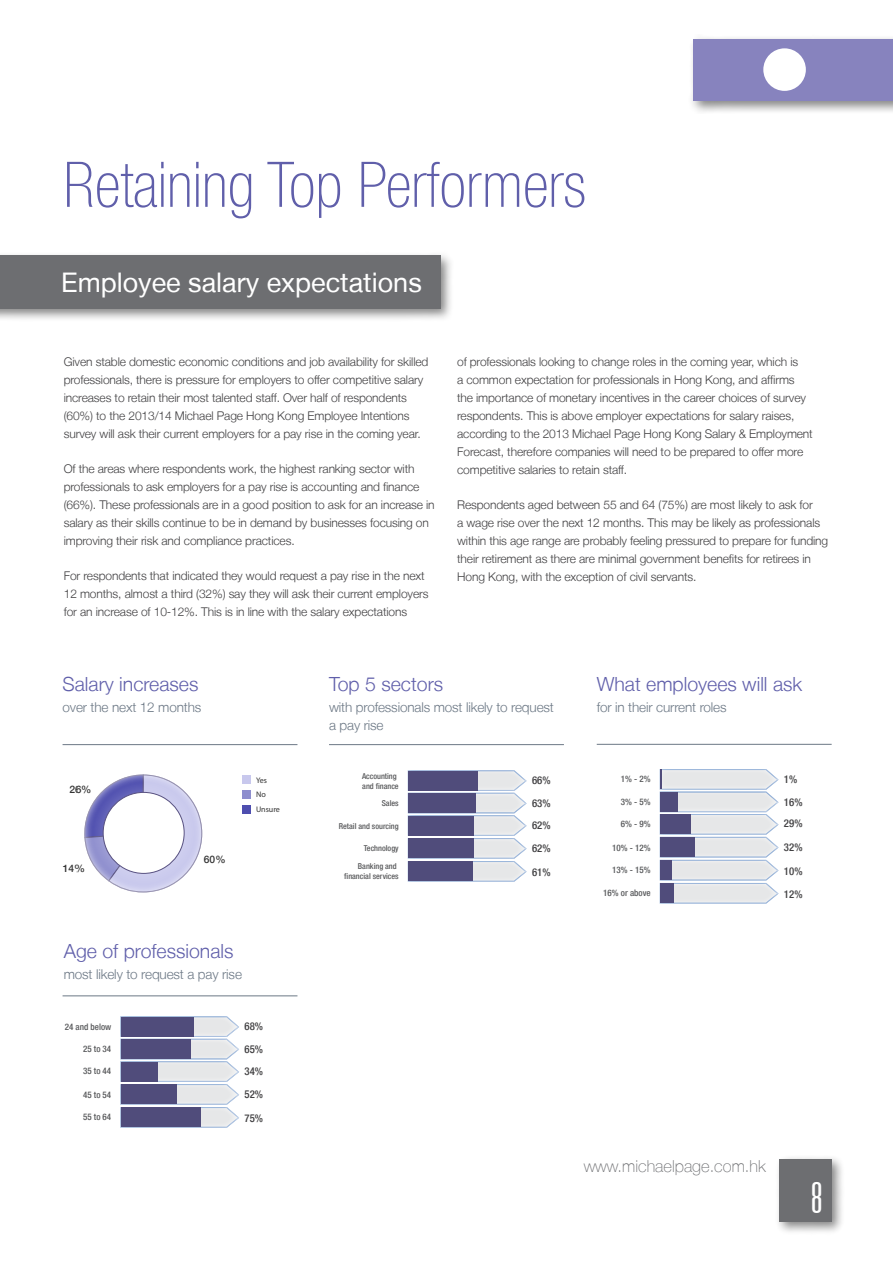
<style>
.page{position:relative;width:893px;height:1263px;background:#fff}
.page>*{position:absolute;margin:0;border:0;box-sizing:border-box;transform-origin:0 0}
.t1{font:100 condensed 63px "Helvetica Neue LT";color:#605faa}
.t2{font:300 ultra-condensed 43.2px "Univers LT";color:#fff}
.t3{font:27px "Helvetica Neue LT";color:#fff}
.t4{font:300 19.5px "Helvetica Neue LT";color:#605faa}
.t5{font:100 16.5px "Helvetica Neue LT";color:#6d6e71}
.t6{font:300 13.5px/18px "Helvetica Neue LT";letter-spacing:-.01em;color:#6c7885}
.t7{font:300 12px/18px "Helvetica Neue LT";letter-spacing:-.01em;color:#414042}
.t8{font:500 condensed 10.8px/21.8px "Helvetica Neue LT";color:#414042}
.t9{font:500 10.2px "Helvetica Neue LT";color:#333}
.t10{font:500 condensed 9px "Helvetica Neue LT";color:#58595b}
.t11{font:500 condensed 8.1px/9.8px "Helvetica Neue LT";color:#58595b}
.t12{font:8.1px/14.7px "Myriad Pro";color:#333}
</style>
<div class="page">
<div style="left:774px;top:1154px;width:71px;height:81px;background:#000;opacity:.48"></div>
<div style="left:779px;top:1159px;width:53px;height:63px;background:#6d6e71"></div>
<div style="left:688px;top:34px;width:205px;height:80px;background:#000;opacity:.48"></div>
<div style="left:693px;top:39px;width:200px;height:62px;background:#8783be"></div>
<div style="left:763px;top:48px;width:43px;height:43px;background:#fff;border-radius:50%"></div>
<div style="left:0;top:251px;width:454px;height:71px;background:#000;opacity:.48"></div>
<div style="left:0;top:256px;width:440px;height:53px;background:#6d6e71"></div>
<hr style="left:329px;top:744px;width:235px;height:1px;background:#6c7885">
<hr style="left:63px;top:744px;width:234px;height:1px;background:#6c7885">
<svg style="left:408px;top:770px;width:119px;height:112px;background:#a1a1b9"></svg>
<div style="left:408px;top:861px;width:65px;height:20px;background:#504c7b"></div>
<hr style="left:597px;top:744px;width:235px;height:1px;background:#6c7885">
<svg style="left:660px;top:769px;width:119px;height:135px;background:#d0d2dc"></svg>
<div style="left:660px;top:883px;width:13px;height:20px;background:#504c7b"></div>
<hr style="left:63px;top:995px;width:234px;height:1px;background:#6c7885">
<svg style="left:120px;top:1016px;width:119px;height:112px;background:#a7a8be"></svg>
<div style="left:121px;top:1107px;width:79px;height:20px;background:#504c7b"></div>
<div style="left:242px;top:775px;width:9px;height:9px;background:#c8c8ed"></div>
<div style="left:242px;top:790px;width:9px;height:8px;background:#8e8ece"></div>
<div style="left:242px;top:805px;width:9px;height:8px;background:#4e4eaf"></div>
<img style="left:84px;top:774px;width:119px;height:119px">
<div style="left:103px;top:792px;width:81px;height:81px;background:#fff;border-radius:50%"></div>
<div style="left:103px;top:792px;width:82px;height:82px;border:1px solid #585181;border-radius:50%"></div>
<h1 class="t1" style="left:63px;top:149px;width:524px">Retaining Top Performers</h1>
<h3 class="t3" style="left:61px;top:266px;width:362px">Employee salary expectations</h3>
<p class="t7" style="left:64px;top:352px;width:366px">Given stable domestic economic conditions and job availability for skilled professionals, there is pressure for employers to offer competitive salary increases to retain their most talented staff. Over half of respondents (60%) to the 2013/14 Michael Page Hong Kong Employee Intentions survey will ask their current employers for a pay rise in the coming year.</p>
<p class="t7" style="left:64px;top:459px;width:372px">Of the areas where respondents work, the highest ranking sector with professionals to ask employers for a pay rise is accounting and finance (66%). These professionals are in a good position to ask for an increase in salary as their skills continue to be in demand by businesses focusing on improving their risk and compliance practices.</p>
<p class="t7" style="left:64px;top:566px;width:366px">For respondents that indicated they would request a pay rise in the next<br>12 months, almost a third (32%) say they will ask their current employers for an increase of 10-12%. This is in line with the salary expectations</p>
<p class="t7" style="left:457px;top:352px;width:357px">of professionals looking to change roles in the coming year, which is<br>a common expectation for professionals in Hong Kong, and affirms the importance of monetary incentives in the career choices of survey respondents. This is above employer expectations for salary raises, according to the 2013 Michael Page Hong Kong Salary &amp; Employment Forecast, therefore companies will need to be prepared to offer more competitive salaries to retain staff.</p>
<p class="t7" style="left:457px;top:495px;width:373px">Respondents aged between 55 and 64 (75%) are most likely to ask for<br>a wage rise over the next 12 months. This may be likely as professionals within this age range are probably feeling pressured to prepare for funding their retirement as there are minimal government benefits for retirees in Hong Kong, with the exception of civil servants.</p>
<h3 class="t4" style="left:63px;top:672px;width:137px">Salary increases</h3>
<p class="t6" style="left:63px;top:698px;width:140px">over the next 12 months</p>
<p class="t9" style="left:70px;top:784px;width:23px">26%</p>
<p class="t12" style="left:256px;top:772px;width:26px">Yes<br>No<br>Unsure</p>
<p class="t9" style="left:63px;top:862px;width:23px">14%</p>
<p class="t9" style="left:204px;top:853px;width:23px">60%</p>
<h3 class="t4" style="left:64px;top:939px;width:171px">Age of professionals</h3>
<p class="t6" style="left:64px;top:965px;width:180px">most likely to request a pay rise</p>
<p class="t10" style="left:65px;top:1021px;width:48px">24 and below</p>
<p class="t10" style="left:83px;top:1044px;width:30px">25 to 34</p>
<p class="t10" style="left:83px;top:1066px;width:30px">35 to 44</p>
<p class="t10" style="left:83px;top:1089px;width:30px">45 to 54</p>
<p class="t8" style="left:245px;top:1015px;width:20px">68%</p>
<p class="t8" style="left:245px;top:1038px;width:20px">65%<br>34%</p>
<p class="t8" style="left:245px;top:1083px;width:20px">52%</p>
<p class="t10" style="left:83px;top:1112px;width:30px">55 to 64</p>
<p class="t8" style="left:245px;top:1107px;width:20px">75%</p>
<h3 class="t4" style="left:329px;top:672px;width:116px">Top 5 sectors</h3>
<p class="t6" style="left:329px;top:698px;width:226px">with professionals most likely to request a pay rise</p>
<h3 class="t4" style="left:597px;top:672px;width:207px">What employees will ask</h3>
<p class="t6" style="left:597px;top:698px;width:131px">for in their current roles</p>
<p class="t11" style="left:362px;top:771px;width:38px">Accounting and finance</p>
<p class="t11" style="left:382px;top:798px;width:18px">Sales</p>
<p class="t11" style="left:339px;top:821px;width:61px">Retail and sourcing</p>
<p class="t11" style="left:364px;top:843px;width:36px">Technology</p>
<p class="t8" style="left:532px;top:769px;width:20px">66%</p>
<p class="t8" style="left:532px;top:792px;width:20px">63%<br>62%</p>
<p class="t8" style="left:532px;top:837px;width:20px">62%</p>
<p class="t10" style="left:621px;top:774px;width:31px">1% - 2%</p>
<p class="t10" style="left:621px;top:796px;width:31px">3% - 5%</p>
<p class="t10" style="left:621px;top:818px;width:31px">6% - 9%</p>
<p class="t10" style="left:612px;top:842px;width:40px">10% - 12%</p>
<p class="t8" style="left:784px;top:768px;width:15px">1%</p>
<p class="t8" style="left:784px;top:791px;width:20px">16%<br>29%</p>
<p class="t8" style="left:784px;top:836px;width:20px">32%</p>
<p class="t11" style="left:344px;top:861px;width:56px;text-align:right">Banking and financial services</p>
<p class="t8" style="left:532px;top:861px;width:20px">61%</p>
<p class="t10" style="left:612px;top:864px;width:40px">13% - 15%</p>
<p class="t8" style="left:784px;top:860px;width:20px">10%</p>
<p class="t10" style="left:603px;top:888px;width:49px">16% or above</p>
<p class="t8" style="left:784px;top:883px;width:20px">12%</p>
<h3 class="t5" style="left:584px;top:1156px;width:183px">www.michaelpage.com.hk</h3>
<h2 class="t2" style="left:811px;top:1175px;width:13px">8</h2>
</div>
